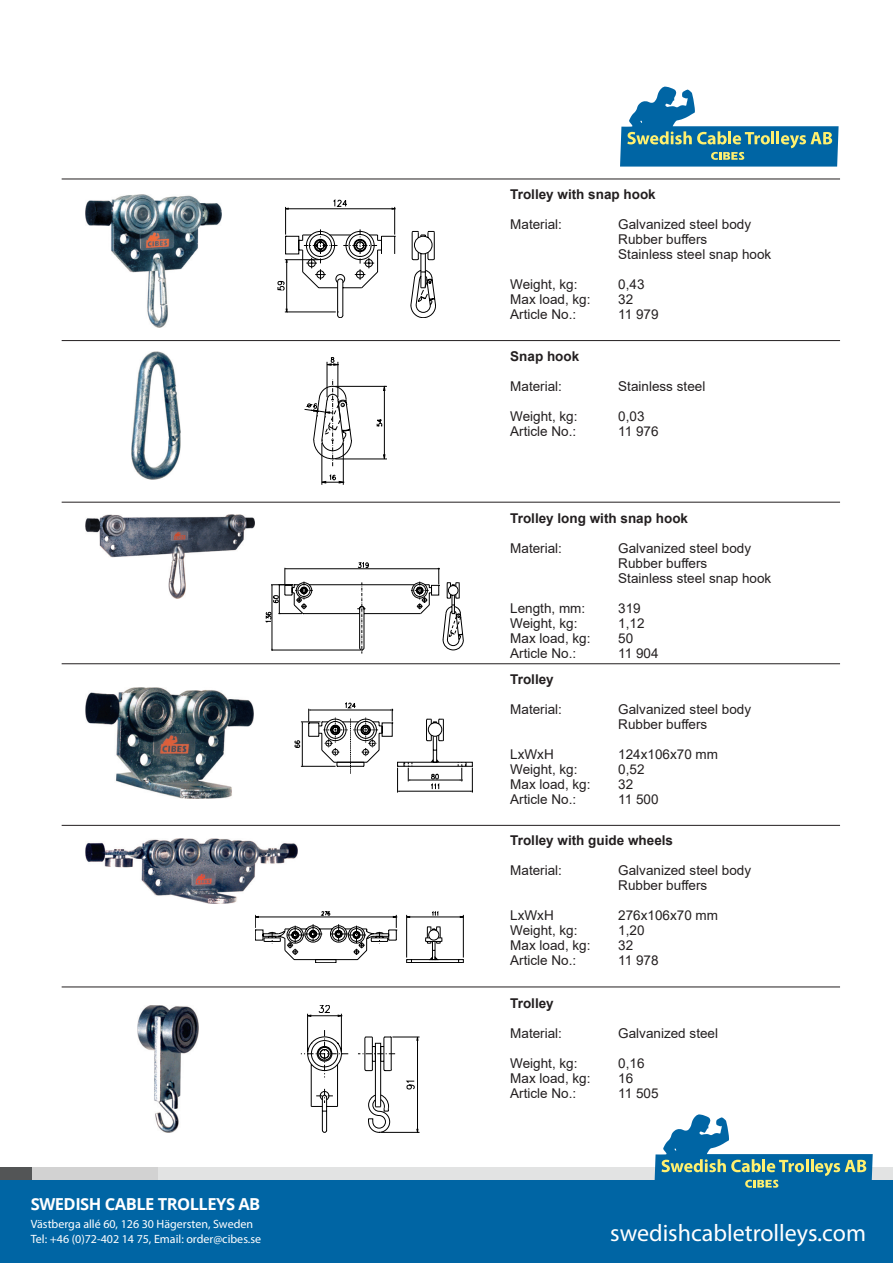
<style>
.page{position:relative;width:893px;height:1263px;background:#fff}
.page>*{position:absolute;margin:0;border:0;box-sizing:border-box;transform-origin:0 0}
.t1{font:24px "Myriad Pro";color:#fff}
.t2{font:700 16.5px "Open Sans";letter-spacing:-.03em;color:#fff}
.t3{font:13.5px "Arial";color:#231f20}
.t4{font:700 13.5px "Arial";color:#231f20}
.t5{font:12px/15px "Myriad Pro";color:#fff}
</style>
<div class="page">
<div style="left:0;top:1179px;width:893px;height:84px;background:#0065a4"></div>
<div style="left:157px;top:1167px;width:736px;height:13px;background:#e2e3e3"></div>
<div style="left:30px;top:1167px;width:127px;height:13px;background:#d2d2d2"></div>
<div style="left:0;top:1167px;width:32px;height:13px;background:#535556"></div>
<hr style="left:62px;top:179px;width:778px;height:1px;background:#231f20">
<img style="left:132px;top:351px;width:48px;height:128px">
<svg style="left:304px;top:357px;width:83px;height:128px"></svg>
<hr style="left:62px;top:340px;width:778px;height:1px;background:#231f20">
<hr style="left:62px;top:502px;width:778px;height:1px;background:#231f20">
<hr style="left:62px;top:663px;width:778px;height:1px;background:#231f20">
<hr style="left:62px;top:825px;width:778px;height:1px;background:#231f20">
<hr style="left:62px;top:986px;width:778px;height:1px;background:#231f20">
<img style="left:85px;top:195px;width:136px;height:132px">
<svg style="left:278px;top:200px;width:158px;height:118px"></svg>
<img style="left:85px;top:514px;width:170px;height:85px">
<svg style="left:266px;top:562px;width:197px;height:91px"></svg>
<img style="left:85px;top:687px;width:169px;height:111px">
<svg style="left:295px;top:703px;width:177px;height:89px"></svg>
<img style="left:85px;top:839px;width:213px;height:65px">
<svg style="left:255px;top:911px;width:208px;height:52px"></svg>
<img style="left:137px;top:1005px;width:61px;height:127px">
<svg style="left:301px;top:1005px;width:118px;height:127px"></svg>
<svg style="left:620px;top:86px;width:219px;height:81px"></svg>
<svg style="left:654px;top:1114px;width:219px;height:74px"></svg>
<p class="t4" style="left:510px;top:185px;width:147px">Trolley with snap hook</p>
<p class="t3" style="left:510px;top:215px;width:53px">Material:</p>
<p class="t3" style="left:618px;top:215px;width:134px">Galvanized steel body</p>
<p class="t3" style="left:618px;top:230px;width:90px">Rubber buffers</p>
<p class="t3" style="left:618px;top:245px;width:155px">Stainless steel snap hook</p>
<p class="t3" style="left:510px;top:275px;width:69px">Weight, kg:</p>
<p class="t3" style="left:618px;top:275px;width:28px">0,43</p>
<p class="t3" style="left:510px;top:290px;width:82px">Max load, kg:</p>
<p class="t3" style="left:618px;top:290px;width:17px">32</p>
<p class="t3" style="left:510px;top:305px;width:68px">Article No.:</p>
<p class="t3" style="left:618px;top:305px;width:42px">11 979</p>
<p class="t4" style="left:510px;top:347px;width:71px">Snap hook</p>
<p class="t3" style="left:510px;top:377px;width:53px">Material:</p>
<p class="t3" style="left:618px;top:377px;width:89px">Stainless steel</p>
<p class="t3" style="left:510px;top:407px;width:69px">Weight, kg:</p>
<p class="t3" style="left:618px;top:407px;width:28px">0,03</p>
<p class="t3" style="left:510px;top:422px;width:68px">Article No.:</p>
<p class="t3" style="left:618px;top:422px;width:42px">11 976</p>
<p class="t4" style="left:510px;top:509px;width:179px">Trolley long with snap hook</p>
<p class="t3" style="left:510px;top:539px;width:53px">Material:</p>
<p class="t3" style="left:618px;top:539px;width:134px">Galvanized steel body</p>
<p class="t3" style="left:618px;top:554px;width:90px">Rubber buffers</p>
<p class="t3" style="left:618px;top:569px;width:155px">Stainless steel snap hook</p>
<p class="t3" style="left:510px;top:599px;width:77px">Length, mm:</p>
<p class="t3" style="left:618px;top:599px;width:24px">319</p>
<p class="t3" style="left:510px;top:614px;width:69px">Weight, kg:</p>
<p class="t3" style="left:618px;top:614px;width:28px">1,12</p>
<p class="t3" style="left:510px;top:629px;width:82px">Max load, kg:</p>
<p class="t3" style="left:618px;top:629px;width:17px">50</p>
<p class="t3" style="left:510px;top:644px;width:68px">Article No.:</p>
<p class="t3" style="left:618px;top:644px;width:42px">11 904</p>
<p class="t4" style="left:510px;top:670px;width:45px">Trolley</p>
<p class="t3" style="left:510px;top:700px;width:53px">Material:</p>
<p class="t3" style="left:618px;top:700px;width:134px">Galvanized steel body</p>
<p class="t3" style="left:618px;top:715px;width:90px">Rubber buffers</p>
<p class="t3" style="left:510px;top:745px;width:45px">LxWxH</p>
<p class="t3" style="left:618px;top:745px;width:101px">124x106x70 mm</p>
<p class="t3" style="left:510px;top:760px;width:69px">Weight, kg:</p>
<p class="t3" style="left:618px;top:760px;width:28px">0,52</p>
<p class="t3" style="left:510px;top:775px;width:82px">Max load, kg:</p>
<p class="t3" style="left:618px;top:775px;width:17px">32</p>
<p class="t3" style="left:510px;top:790px;width:68px">Article No.:</p>
<p class="t3" style="left:618px;top:790px;width:42px">11 500</p>
<p class="t4" style="left:510px;top:831px;width:164px">Trolley with guide wheels</p>
<p class="t3" style="left:510px;top:861px;width:53px">Material:</p>
<p class="t3" style="left:618px;top:861px;width:134px">Galvanized steel body</p>
<p class="t3" style="left:618px;top:876px;width:90px">Rubber buffers</p>
<p class="t3" style="left:510px;top:906px;width:45px">LxWxH</p>
<p class="t3" style="left:618px;top:906px;width:101px">276x106x70 mm</p>
<p class="t3" style="left:510px;top:921px;width:69px">Weight, kg:</p>
<p class="t3" style="left:618px;top:921px;width:28px">1,20</p>
<p class="t3" style="left:510px;top:936px;width:82px">Max load, kg:</p>
<p class="t3" style="left:618px;top:936px;width:17px">32</p>
<p class="t3" style="left:510px;top:951px;width:68px">Article No.:</p>
<p class="t3" style="left:618px;top:951px;width:42px">11 978</p>
<p class="t4" style="left:510px;top:994px;width:45px">Trolley</p>
<p class="t3" style="left:510px;top:1024px;width:53px">Material:</p>
<p class="t3" style="left:618px;top:1024px;width:101px">Galvanized steel</p>
<p class="t3" style="left:510px;top:1054px;width:69px">Weight, kg:</p>
<p class="t3" style="left:618px;top:1054px;width:28px">0,16</p>
<p class="t3" style="left:510px;top:1069px;width:82px">Max load, kg:</p>
<p class="t3" style="left:618px;top:1069px;width:17px">16</p>
<p class="t3" style="left:510px;top:1084px;width:68px">Article No.:</p>
<p class="t3" style="left:618px;top:1084px;width:42px">11 505</p>
<p class="t2" style="left:31px;top:1192px;width:231px">SWEDISH CABLE TROLLEYS AB</p>
<p class="t5" style="left:31px;top:1216px;width:232px">Västberga allé 60, 126 30 Hägersten, Sweden<br>Tel: +46 (0)72-402 14 75, Email: order@cibes.se</p>
<h1 class="t1" style="left:610px;top:1218px;width:257px">swedishcabletrolleys.com</h1>
</div>
